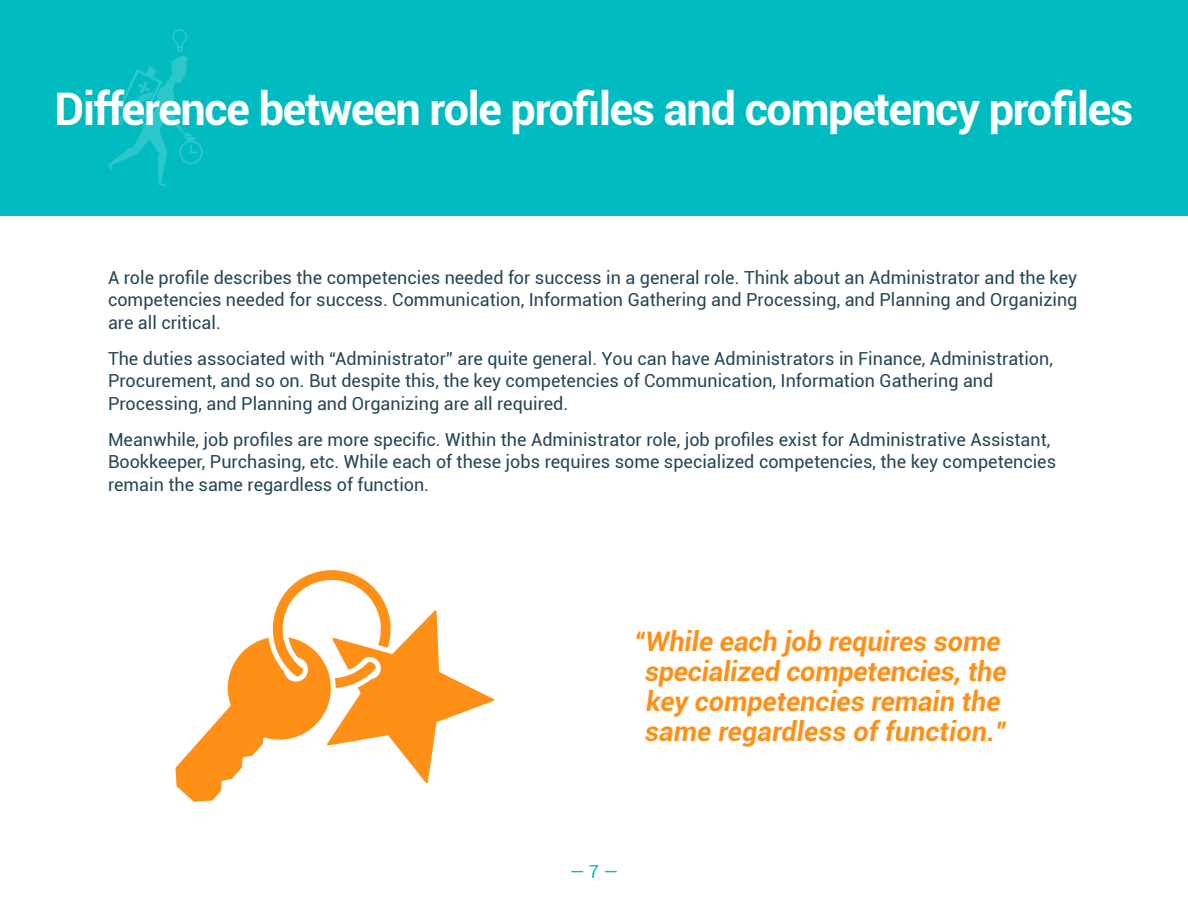
<style>
.page{position:relative;width:1188px;height:918px;background:#fff}
.page>*{position:absolute;margin:0;border:0;box-sizing:border-box;transform-origin:0 0}
.t1{font:700 45px "Roboto";letter-spacing:-.03em;color:#fff}
.t2{font:italic 700 27px/30px "Roboto";color:#ff9017;text-align:center}
.t3{font:18px/22.5px "Roboto";color:#264656}
.t4{font:18px "Roboto";color:#00bcc1}
</style>
<div class="page">
<div style="left:0;top:0;width:1188px;height:216px;background:#00bcc1"></div>
<svg style="left:175px;top:570px;width:319px;height:232px"></svg>
<svg style="left:108px;top:29px;width:95px;height:158px"></svg>
<h1 class="t1" style="left:55px;top:77px;width:1080px">Difference between role profiles and competency profiles</h1>
<p class="t3" style="left:108px;top:265px;width:971px;text-align:justify">A role profile describes the competencies needed for success in a general role. Think about an Administrator and the key competencies needed for success. Communication, Information Gathering and Processing, and Planning and Organizing are all critical.</p>
<p class="t3" style="left:108px;top:346px;width:946px">The duties associated with “Administrator” are quite general. You can have Administrators in Finance, Administration,<br>Procurement, and so on. But despite this, the key competencies of Communication, Information Gathering and<br>Processing, and Planning and Organizing are all required.</p>
<p class="t3" style="left:108px;top:427px;width:950px">Meanwhile, job profiles are more specific. Within the Administrator role, job profiles exist for Administrative Assistant,<br>Bookkeeper, Purchasing, etc. While each of these jobs requires some specialized competencies, the key competencies remain the same regardless of function.</p>
<h2 class="t2" style="left:634px;top:625px;width:374px">“While each job requires some specialized competencies, the key competencies remain the same regardless of function.”</h2>
<p class="t4" style="left:570px;top:858px;width:50px">— 7 —</p>
</div>
